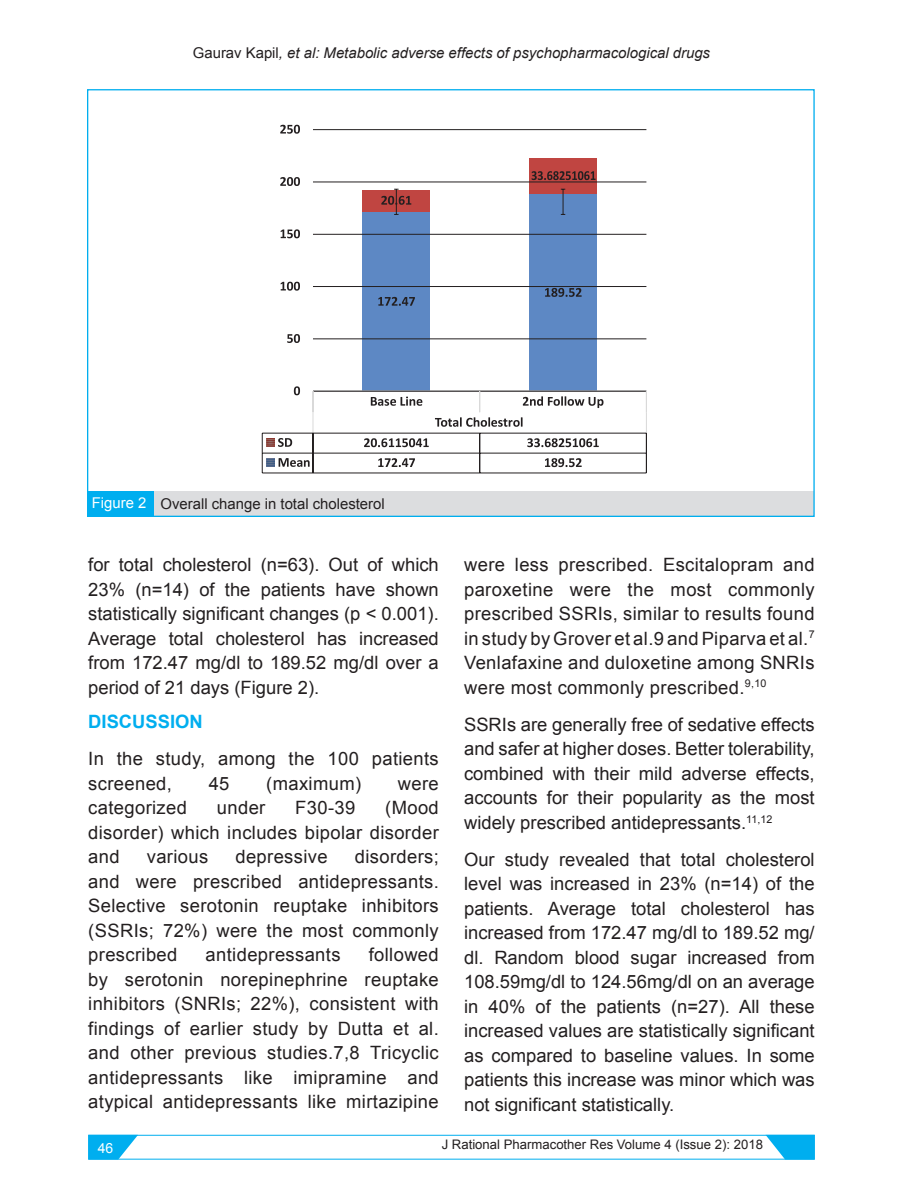
<style>
.page{position:relative;width:903px;height:1201px;background:#fff}
.page>*{position:absolute;margin:0;border:0;box-sizing:border-box;transform-origin:0 0}
.Body_Text{font:18.38px/24.5px "Arial";letter-spacing:.02em;color:#231f20;text-align:justify}
.Head-1{font:700 18.38px "Arial";color:#00aeef}
.Body_Text-2{font:italic 14.88px "Arial";color:#231f20}
.Body_Text-3{font:14.88px "Arial";color:#231f20}
.Body_Text-4{font:14.88px "Arial";color:#fff}
.t1{font:14px "Arial";color:#fff}
.t2{font:13.12px "Arial";color:#231f20}
.s1{font-style:normal}
</style>
<div class="page">
<div style="left:88px;top:1135px;width:726px;height:24px;border:1px solid #00aeef"></div>
<svg style="left:88px;top:1135px;width:50px;height:24px"></svg>
<svg style="left:765px;top:1135px;width:49px;height:24px"></svg>
<div style="left:88px;top:491px;width:725px;height:25px;background:#dcdddf"></div>
<div style="left:88px;top:491px;width:65px;height:25px;background:#00aeef"></div>
<div style="left:362px;top:212px;width:67px;height:178px;background:#5d88c4"></div>
<div style="left:529px;top:158px;width:67px;height:232px;background:#c04541"></div>
<div style="left:362px;top:190px;width:67px;height:22px;background:#c04541"></div>
<div style="left:529px;top:194px;width:67px;height:196px;background:#5d88c4"></div>
<hr style="left:313px;top:338px;width:333px;height:1px;background:#231f20">
<hr style="left:313px;top:286px;width:333px;height:1px;background:#231f20">
<hr style="left:313px;top:234px;width:333px;height:1px;background:#231f20">
<hr style="left:313px;top:182px;width:333px;height:1px;background:#231f20">
<hr style="left:313px;top:129px;width:333px;height:1px;background:#231f20">
<svg style="left:560px;top:189px;width:5px;height:26px"></svg>
<hr style="left:313px;top:390px;width:333px;height:2px;background:#bfbfbf">
<hr style="left:313px;top:391px;width:333px;height:1px;background:#231f20">
<svg style="left:370px;top:396px;width:52px;height:10px"></svg>
<svg style="left:435px;top:391px;width:168px;height:36px"></svg>
<hr style="left:262px;top:433px;width:384px;height:1px;background:#231f20">
<svg style="left:364px;top:438px;width:64px;height:9px"></svg>
<svg style="left:527px;top:438px;width:71px;height:9px"></svg>
<hr style="left:262px;top:453px;width:384px;height:1px;background:#231f20">
<hr style="left:262px;top:473px;width:384px;height:1px;background:#231f20">
<svg style="left:479px;top:434px;width:1px;height:39px"></svg>
<svg style="left:645px;top:391px;width:1px;height:82px"></svg>
<svg style="left:378px;top:458px;width:37px;height:9px"></svg>
<svg style="left:545px;top:458px;width:36px;height:9px"></svg>
<svg style="left:378px;top:297px;width:37px;height:9px"></svg>
<svg style="left:545px;top:288px;width:36px;height:9px"></svg>
<svg style="left:381px;top:189px;width:30px;height:26px"></svg>
<svg style="left:531px;top:171px;width:64px;height:9px"></svg>
<svg style="left:262px;top:386px;width:51px;height:87px"></svg>
<svg style="left:287px;top:334px;width:13px;height:9px"></svg>
<svg style="left:280px;top:282px;width:20px;height:9px"></svg>
<svg style="left:280px;top:229px;width:20px;height:9px"></svg>
<svg style="left:280px;top:177px;width:20px;height:9px"></svg>
<svg style="left:280px;top:125px;width:20px;height:9px"></svg>
<p class="Body_Text-2" style="left:193px;top:43px;width:518px"><span class="s1">Gaurav Kapil</span>, et al: Metabolic adverse effects of psychopharmacological drugs</p>
<p class="Body_Text-4" style="left:92px;top:494px;width:56px">Figure 2</p>
<p class="Body_Text-3" style="left:160px;top:495px;width:226px">Overall change in total cholesterol</p>
<p class="Body_Text" style="left:88px;top:552px;width:352px">for total cholesterol (n=63). Out of which 23% (n=14) of the patients have shown statistically significant changes (p &lt; 0.001).<br>Average total cholesterol has increased from 172.47 mg/dl to 189.52 mg/dl over a period of 21 days (Figure 2).</p>
<p class="Head-1" style="left:88px;top:709px;width:116px">DISCUSSION</p>
<p class="Body_Text" style="left:88px;top:747px;width:352px">In the study, among the 100 patients screened,</p>
<p class="Body_Text" style="left:209px;top:771px;width:22px">45</p>
<p class="Body_Text" style="left:266px;top:771px;width:96px">(maximum)</p>
<p class="Body_Text" style="left:398px;top:771px;width:42px">were</p>
<p class="Body_Text" style="left:88px;top:796px;width:352px;text-indent:297px">(Mood disorder) which includes bipolar disorder and</p>
<p class="Body_Text" style="left:88px;top:796px;width:100px">categorized</p>
<p class="Body_Text" style="left:217px;top:796px;width:50px">under</p>
<p class="Body_Text" style="left:295px;top:796px;width:62px">F30-39</p>
<p class="Body_Text" style="left:88px;top:845px;width:352px;text-indent:266px">disorders; and were prescribed antidepressants.<br>Selective serotonin reuptake inhibitors (SSRIs; 72%) were the most commonly prescribed</p>
<p class="Body_Text" style="left:147px;top:845px;width:63px">various</p>
<p class="Body_Text" style="left:235px;top:845px;width:94px">depressive</p>
<p class="Body_Text" style="left:88px;top:943px;width:352px;text-indent:280px">followed by serotonin norepinephrine reuptake inhibitors (SNRIs; 22%), consistent with findings of earlier study by Dutta et al. and other previous studies.7,8 Tricyclic antidepressants like imipramine and atypical antidepressants like mirtazipine</p>
<p class="Body_Text" style="left:205px;top:943px;width:136px">antidepressants</p>
<p class="Body_Text" style="left:464px;top:552px;width:352px">were less prescribed. Escitalopram and paroxetine were the most commonly prescribed SSRIs, similar to results found in study by Grover et al.9 and Piparva et al.<sup>7<br></sup>Venlafaxine and duloxetine among SNRIs were most commonly prescribed.<sup>9,10</sup></p>
<p class="Body_Text" style="left:464px;top:712px;width:352px">SSRIs are generally free of sedative effects and safer at higher doses. Better tolerability, combined with their mild adverse effects, accounts for their popularity as the most widely prescribed antidepressants.<sup>11,12</sup></p>
<p class="Body_Text" style="left:464px;top:847px;width:352px">Our study revealed that total cholesterol level was increased in 23% (n=14) of the patients. Average total cholesterol has increased from 172.47 mg/dl to 189.52 mg/ dl. Random blood sugar increased from 108.59mg/dl to 124.56mg/dl on an average in 40% of the patients (n=27). All these increased values are statistically significant as compared to baseline values. In some patients this increase was minor which was not significant statistically.</p>
<p class="t1" style="left:98px;top:1141px;width:17px">46</p>
<p class="t2" style="left:441px;top:1137px;width:322px">J Rational Pharmacother Res Volume 4 (Issue 2): 2018</p>
</div>
